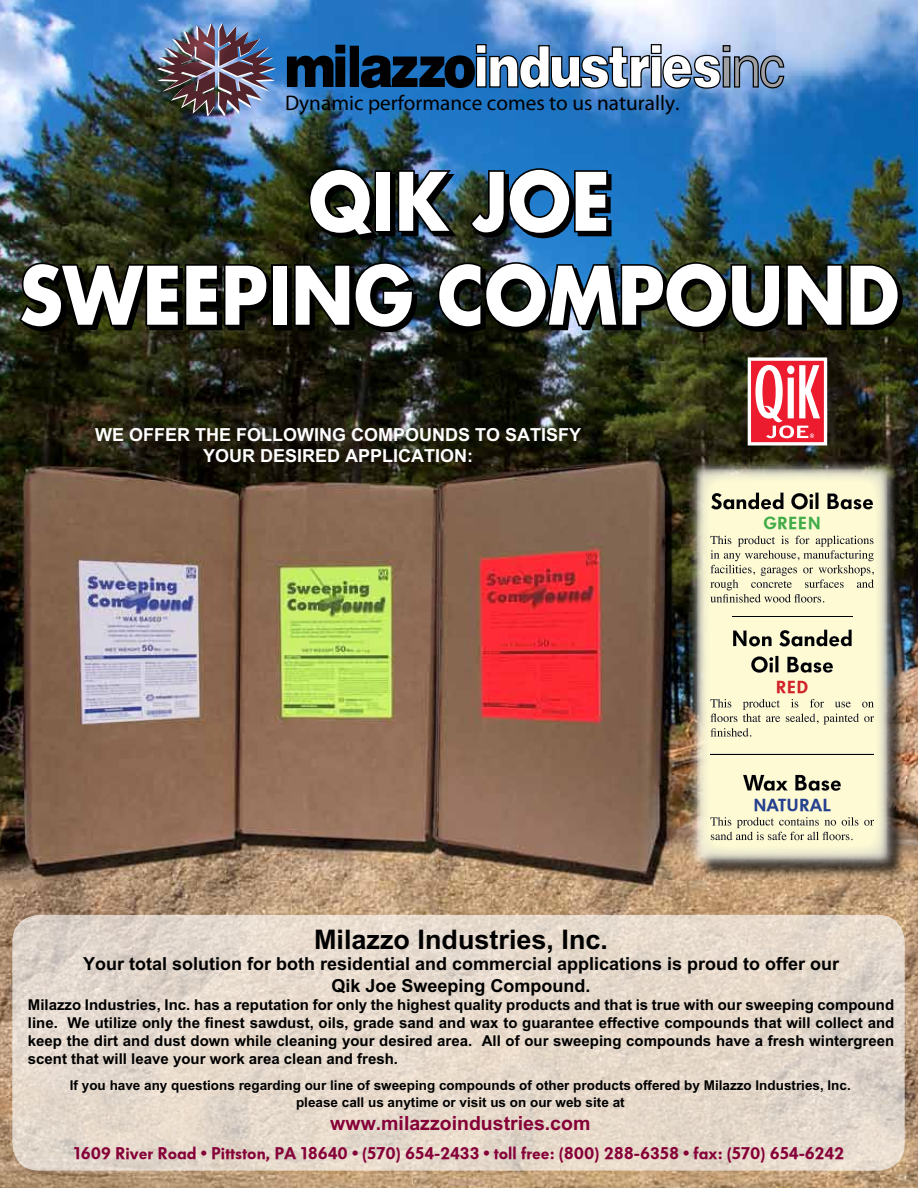
<style>
.page{position:relative;width:918px;height:1188px;background:#fff}
.page>*{position:absolute;margin:0;border:0;box-sizing:border-box;transform-origin:0 0}
.t1{font:700 78.3px/93.9px "Futura";color:#fff;text-align:center;scale:.91 1}
.t2{font:700 27px "M Arial";color:#000}
.t3{font:21.3px "Myriad Pro";color:#000}
.t4{font:700 19.5px "M Arial";color:#860038}
.t5{font:700 18px/21.6px "M Arial";color:#000;text-align:center}
.t6{font:700 18px/21.6px "M Arial";color:#fff;text-align:center}
.t7{font:16.95px "VW Headline Black";color:#25408f}
.t8{font:16.95px "VW Headline Black";letter-spacing:.02em;color:#41ad49}
.t9{font:16.95px "VW Headline Black";color:#d2232a}
.t10{font:16.5px "VW Headline Black";color:#860038}
.t11{font:700 15px/18px "M Arial";color:#000;text-align:justify}
.t12{font:700 13.5px/16.2px "M Arial";color:#000;text-align:center}
</style>
<div class="page">
<img style="left:0;top:0;width:918px;height:1188px">
<div style="left:699px;top:471px;width:207px;height:408px;background:#000;opacity:.75"></div>
<div style="left:687px;top:459px;width:210px;height:410px;background:#fff;opacity:.75"></div>
<div style="left:696px;top:468px;width:203px;height:393px;background:#fff;opacity:.75"></div>
<svg style="left:12px;top:915px;width:893px;height:256px;background:#e5d9cd"></svg>
<img style="left:12px;top:938px;width:893px;height:233px">
<div style="left:378px;top:174px;width:17px;height:62px;border:3px solid #000"></div>
<div style="left:275px;top:268px;width:17px;height:62px;border:3px solid #000"></div>
<img style="left:307px;top:167px;width:73px;height:75px">
<div style="left:375px;top:170px;width:17px;height:62px;border:3px solid #000"></div>
<img style="left:396px;top:169px;width:64px;height:69px">
<svg style="left:468px;top:167px;width:145px;height:73px;background:#143e5e"></svg>
<svg style="left:17px;top:261px;width:256px;height:72px;background:#131409"></svg>
<div style="left:271px;top:264px;width:17px;height:62px;border:3px solid #000"></div>
<img style="left:292px;top:261px;width:127px;height:73px">
<img style="left:436px;top:261px;width:469px;height:73px">
<img style="left:157px;top:23px;width:119px;height:93px">
<img style="left:159px;top:24px;width:116px;height:90px">
<svg style="left:287px;top:43px;width:497px;height:46px"></svg>
<div style="left:749px;top:359px;width:77px;height:85px;background:#ed1b2e"></div>
<div style="left:748px;top:357px;width:79px;height:89px;border:3px solid #fff"></div>
<svg style="left:755px;top:365px;width:65px;height:73px"></svg>
<h3 class="t3" style="left:285px;top:90px;width:396px">Dynamic performance comes to us naturally.</h3>
<h1 class="t1" style="left:19px;top:152px;width:969px">QIK JOE<br>SWEEPING COMPOUND</h1>
<p class="t6" style="left:95px;top:423px;width:488px">we offer the following compounds to satisfy your desired application:</p>
<p class="t8" style="left:763px;top:514px;width:59px">Green</p>
<p class="t9" style="left:776px;top:677px;width:34px">Red</p>
<p class="t7" style="left:753px;top:795px;width:79px">Natural</p>
<h2 class="t2" style="left:314px;top:923px;width:296px">Milazzo Industries, Inc.</h2>
<p class="t5" style="left:83px;top:953px;width:758px">Your total solution for both residential and commercial applications is proud to offer our<br>Qik Joe Sweeping Compound.</p>
<p class="t11" style="left:28px;top:995px;width:868px">Milazzo Industries, Inc. has a reputation for only the highest quality products and that is true with our sweeping compound line. We utilize only the finest sawdust, oils, grade sand and wax to guarantee effective compounds that will collect and keep the dirt and dust down while cleaning your desired area. All of our sweeping compounds have a fresh wintergreen scent that will leave your work area clean and fresh.</p>
<p class="t12" style="left:70px;top:1078px;width:782px">If you have any questions regarding our line of sweeping compounds of other products offered by Milazzo Industries, Inc. please call us anytime or visit us on our web site at</p>
<h3 class="t4" style="left:330px;top:1112px;width:262px">www.milazzoindustries.com</h3>
<p class="t10" style="left:74px;top:1143px;width:772px">1609 River Road • Pittston, PA 18640 • (570) 654-2433 • toll free: (800) 288-6358 • fax: (570) 654-6242</p>
</div>
